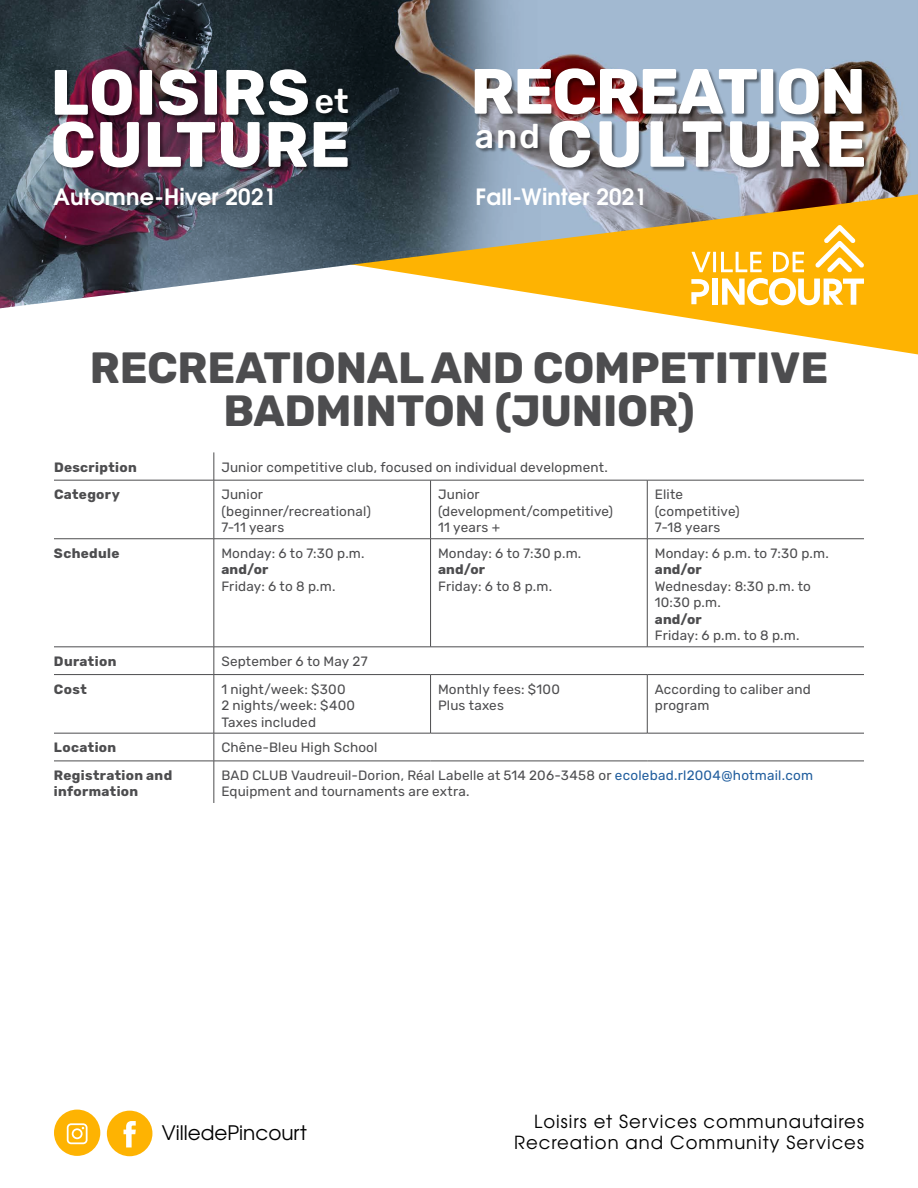
<style>
.page{position:relative;width:918px;height:1188px;background:#fff}
.page>*{position:absolute;margin:0;border:0;box-sizing:border-box;transform-origin:0 0}
.t1{font:700 64.95px "Rubik";letter-spacing:.05em;color:#fff}
.t2{font:700 63.9px/52.1px "Rubik";color:#fff}
.t3{font:700 63.9px "Rubik";letter-spacing:-.025em;color:#fff}
.t4{font:700 43.5px/43.5px "Rubik";letter-spacing:-.005em;color:#4d4d4f;text-align:center}
.t5{font:500 34.05px "Rubik";color:#fff}
.t6{font:700 22.35px "Te X Gyre Adventor";letter-spacing:.01em;color:#fff}
.t7{font:19.95px "Te X Gyre Adventor";color:#000}
.t8{font:18px/21.6px "Te X Gyre Adventor";letter-spacing:.055em;color:#000;text-align:right}
.t9{font:13.5px/16.5px "Rubik";letter-spacing:.01em;color:#4d4d4f}
.t10{font:700 13.5px/16.5px "Rubik";letter-spacing:.025em;color:#4d4d4f}
.s1{color:#215e9e}
</style>
<div class="page">
<svg style="left:214px;top:452px;width:1px;height:28px"></svg>
<hr style="left:54px;top:480px;width:160px;height:1px;background:#4d4d4f">
<hr style="left:214px;top:480px;width:217px;height:1px;background:#4d4d4f">
<hr style="left:431px;top:480px;width:216px;height:1px;background:#4d4d4f">
<hr style="left:647px;top:480px;width:217px;height:1px;background:#4d4d4f">
<hr style="left:54px;top:538px;width:160px;height:1px;background:#4d4d4f">
<hr style="left:214px;top:538px;width:217px;height:1px;background:#4d4d4f">
<hr style="left:431px;top:538px;width:216px;height:1px;background:#4d4d4f">
<hr style="left:647px;top:538px;width:217px;height:1px;background:#4d4d4f">
<svg style="left:214px;top:734px;width:1px;height:27px"></svg>
<hr style="left:54px;top:647px;width:160px;height:1px;background:#4d4d4f">
<hr style="left:214px;top:647px;width:217px;height:1px;background:#4d4d4f">
<hr style="left:431px;top:647px;width:216px;height:1px;background:#4d4d4f">
<hr style="left:647px;top:647px;width:217px;height:1px;background:#4d4d4f">
<hr style="left:54px;top:674px;width:160px;height:1px;background:#4d4d4f">
<hr style="left:214px;top:674px;width:217px;height:1px;background:#4d4d4f">
<hr style="left:431px;top:674px;width:216px;height:1px;background:#4d4d4f">
<hr style="left:647px;top:674px;width:217px;height:1px;background:#4d4d4f">
<hr style="left:54px;top:733px;width:160px;height:1px;background:#4d4d4f">
<hr style="left:214px;top:733px;width:217px;height:1px;background:#4d4d4f">
<hr style="left:431px;top:733px;width:216px;height:1px;background:#4d4d4f">
<hr style="left:647px;top:733px;width:217px;height:1px;background:#4d4d4f">
<hr style="left:54px;top:761px;width:160px;height:1px;background:#4d4d4f">
<hr style="left:214px;top:761px;width:217px;height:1px;background:#4d4d4f">
<hr style="left:431px;top:761px;width:216px;height:1px;background:#4d4d4f">
<hr style="left:647px;top:761px;width:217px;height:1px;background:#4d4d4f">
<hr style="left:214px;top:480px;width:1px;height:59px;background:#4d4d4f">
<hr style="left:430px;top:480px;width:1px;height:59px;background:#4d4d4f">
<hr style="left:647px;top:480px;width:1px;height:59px;background:#4d4d4f">
<hr style="left:214px;top:539px;width:1px;height:108px;background:#4d4d4f">
<hr style="left:430px;top:539px;width:1px;height:108px;background:#4d4d4f">
<hr style="left:647px;top:539px;width:1px;height:108px;background:#4d4d4f">
<svg style="left:214px;top:647px;width:1px;height:27px"></svg>
<hr style="left:214px;top:675px;width:1px;height:58px;background:#4d4d4f">
<hr style="left:430px;top:675px;width:1px;height:58px;background:#4d4d4f">
<hr style="left:647px;top:675px;width:1px;height:58px;background:#4d4d4f">
<hr style="left:214px;top:761px;width:1px;height:42px;background:#4d4d4f">
<svg style="left:638px;top:310px;width:280px;height:44px"></svg>
<svg style="left:0;top:0;width:918px;height:310px;background:#7f7d71"></svg>
<div style="left:56px;top:70px;width:257px;height:50px;background:#000;opacity:.45"></div>
<div style="left:54px;top:122px;width:299px;height:50px;background:#000;opacity:.45"></div>
<div style="left:316px;top:89px;width:37px;height:30px;background:#10191e"></div>
<svg style="left:107px;top:1111px;width:45px;height:45px"></svg>
<svg style="left:54px;top:1110px;width:46px;height:46px"></svg>
<div style="left:475px;top:69px;width:392px;height:50px;background:#000;opacity:.45"></div>
<div style="left:550px;top:121px;width:320px;height:51px;background:#000;opacity:.45"></div>
<div style="left:477px;top:124px;width:66px;height:29px;background:#000;opacity:.45"></div>
<svg style="left:691px;top:225px;width:173px;height:80px"></svg>
<h2 class="t2" style="left:50px;top:68px;width:301px">LOISIRS<br>CULTURE</h2>
<h3 class="t5" style="left:314px;top:82px;width:36px">et</h3>
<h2 class="t3" style="left:470px;top:54px;width:397px">RECREATION</h2>
<h1 class="t1" style="left:475px;top:106px;width:393px"><sup>and</sup>CULTURE</h1>
<h3 class="t6" style="left:54px;top:178px;width:224px">Automne-Hiver 2021</h3>
<h3 class="t6" style="left:476px;top:178px;width:173px">Fall-Winter 2021</h3>
<h3 class="t4" style="left:90px;top:347px;width:740px">RECREATIONAL AND COMPETITIVE<br>BADMINTON (JUNIOR)</h3>
<p class="t10" style="left:54px;top:459px;width:84px">Description</p>
<p class="t9" style="left:221px;top:459px;width:388px">Junior competitive club, focused on individual development.</p>
<p class="t10" style="left:54px;top:487px;width:67px">Category</p>
<p class="t9" style="left:221px;top:487px;width:151px">Junior (beginner/recreational)<br>7-11 years</p>
<p class="t9" style="left:438px;top:487px;width:177px">Junior (development/competitive)<br>11 years +</p>
<p class="t9" style="left:655px;top:487px;width:86px">Elite (competitive)<br>7-18 years</p>
<p class="t10" style="left:54px;top:545px;width:67px">Schedule</p>
<p class="t9" style="left:221px;top:545px;width:145px">Monday: 6 to 7:30 p.m.</p>
<p class="t10" style="left:221px;top:562px;width:49px">and/or</p>
<p class="t9" style="left:221px;top:578px;width:116px">Friday: 6 to 8 p.m.</p>
<p class="t9" style="left:438px;top:545px;width:145px">Monday: 6 to 7:30 p.m.</p>
<p class="t10" style="left:438px;top:562px;width:49px">and/or</p>
<p class="t9" style="left:438px;top:578px;width:116px">Friday: 6 to 8 p.m.</p>
<p class="t9" style="left:655px;top:545px;width:175px">Monday: 6 p.m. to 7:30 p.m.</p>
<p class="t10" style="left:655px;top:562px;width:49px">and/or</p>
<p class="t9" style="left:655px;top:578px;width:158px">Wednesday: 8:30 p.m. to<br>10:30 p.m.</p>
<p class="t10" style="left:655px;top:611px;width:49px">and/or</p>
<p class="t9" style="left:655px;top:628px;width:146px">Friday: 6 p.m. to 8 p.m.</p>
<p class="t10" style="left:54px;top:653px;width:64px">Duration</p>
<p class="t9" style="left:221px;top:653px;width:148px">September 6 to May 27</p>
<p class="t10" style="left:54px;top:681px;width:34px">Cost</p>
<p class="t9" style="left:221px;top:681px;width:135px">1 night/week: $300<br>2 nights/week: $400<br>Taxes included</p>
<p class="t9" style="left:438px;top:681px;width:123px">Monthly fees: $100<br>Plus taxes</p>
<p class="t9" style="left:655px;top:681px;width:157px">According to caliber and program</p>
<p class="t10" style="left:54px;top:740px;width:64px">Location</p>
<p class="t9" style="left:221px;top:740px;width:158px">Chêne-Bleu High School</p>
<p class="t10" style="left:54px;top:767px;width:120px">Registration and information</p>
<p class="t9" style="left:221px;top:767px;width:593px">BAD CLUB Vaudreuil-Dorion, Réal Labelle at 514 206-3458 or <span class="s1">ecolebad.rl2004@hotmail.com<br></span>Equipment and tournaments are extra.</p>
<h3 class="t7" style="left:162px;top:1116px;width:147px">VilledePincourt</h3>
<h3 class="t8" style="left:514px;top:1109px;width:351px">Loisirs et Services communautaires<br>Recreation and Community Services</h3>
</div>
